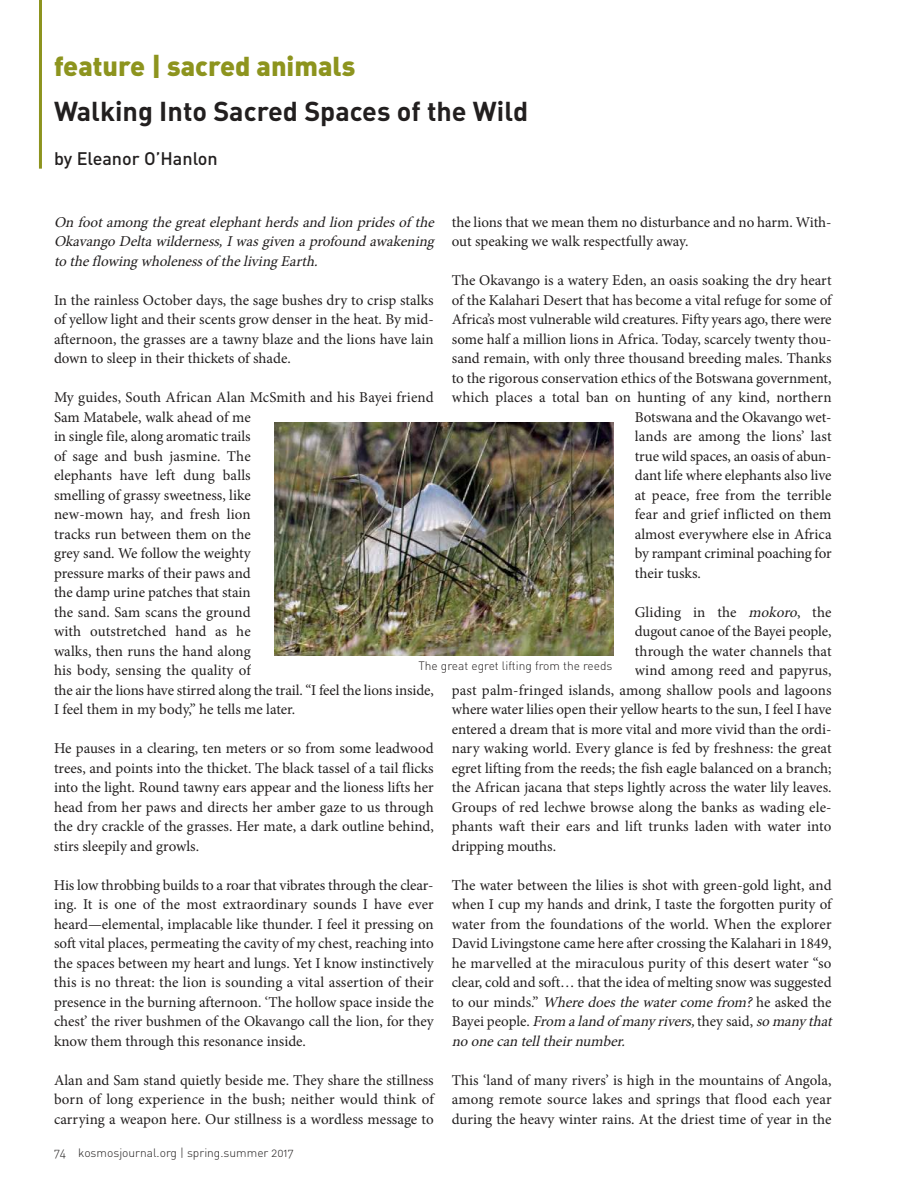
<style>
.page{position:relative;width:918px;height:1188px;background:#fff}
.page>*{position:absolute;margin:0;border:0;box-sizing:border-box;transform-origin:0 0}
.t1{font:27px "DIN Bold Alternate";color:#221f1f}
.t2{font:27px "DIN Black Alternate";color:#8d941e}
.t3{font:18px "DIN Medium Alternate";color:#221f1f}
.t4{font:15px/19.5px "Minion Pro";color:#221f1f;text-align:justify}
.t5{font:italic 15px/19.5px "Minion Pro";letter-spacing:-.01em;color:#221f1f;text-align:justify}
.t6{font:12px "DIN Light Alternate";color:#221f1f}
.s1{font-style:italic}
</style>
<div class="page">
<img style="left:274px;top:423px;width:339px;height:233px">
<hr style="left:39px;top:0;width:3px;height:169px;background:#8d941e">
<h1 class="t2" style="left:54px;top:51px;width:303px">feature | sacred animals</h1>
<h1 class="t1" style="left:54px;top:101px;width:476px">Walking Into Sacred Spaces of the Wild</h1>
<p class="t3" style="left:54px;top:152px;width:165px">by Eleanor O’Hanlon</p>
<p class="t5" style="left:54px;top:214px;width:384px">On foot among the great elephant herds and lion prides of the Okavango Delta wilderness, I was given a profound awakening to the flowing wholenessof the living Earth.</p>
<p class="t4" style="left:54px;top:292px;width:381px">In the rainless October days, the sage bushes dry to crisp stalks of yellow light and their scents grow denser in the heat. By mid&shy;afternoon, the grasses are a tawny blaze and the lions have lain down to sleep in their thickets of shade.</p>
<p class="t4" style="left:54px;top:389px;width:381px;text-align:left">My guides, South African Alan McSmith and his Bayei friend Sam Matabele, walk ahead of me<br>in single file, along aromatic trails<br>of sage and bush jasmine. The<br>elephants have left dung balls<br>smelling of grassy sweetness, like<br>new-mown hay, and fresh lion<br>tracks run between them on the<br>grey sand. We follow the weighty<br>pressure marks of their paws and<br>the damp urine patches that stain<br>the sand. Sam scans the ground<br>with outstretched hand as he<br>walks, then runs the hand along<br>his body, sensing the quality of<br>the air the lions have stirred along the trail. “I feel the lions inside, I feel them in my body,” he tells me later.</p>
<p class="t4" style="left:54px;top:740px;width:381px">He pauses in a clearing, ten meters or so from some leadwood trees, and points into the thicket. The black tassel of a tail flicks into the light. Round tawny ears appear and the lioness lifts her head from her paws and directs her amber gaze to us through the dry crackle of the grasses. Her mate, a dark outline behind, stirs sleepily and growls.</p>
<p class="t4" style="left:54px;top:877px;width:381px">His low throbbing builds to a roar that vibrates through the clear&shy;ing. It is one of the most extraordinary sounds I have ever heard—elemental, implacable like thunder. I feel it pressing on soft vital places, permeating the cavity of my chest, reaching into the spaces between my heart and lungs. Yet I know instinctively this is no threat: the lion is sounding a vital assertion of their presence in the burning afternoon. ‘The hollow space inside the chest’ the river bushmen of the Okavango call the lion, for they know them through this resonance inside.</p>
<p class="t4" style="left:54px;top:1072px;width:381px">Alan and Sam stand quietly beside me. They share the stillness born of long experience in the bush; neither would think of carrying a weapon here. Our stillness is a wordless message to</p>
<p class="t4" style="left:452px;top:214px;width:381px">the lions that we mean them no disturbance and no harm. With&shy;out speaking we walk respectfully away.</p>
<p class="t4" style="left:452px;top:272px;width:381px">The Okavango is a watery Eden, an oasis soaking the dry heart</p>
<p class="t4" style="left:452px;top:292px;width:381px">of the Kalahari Desert that has become a vital refuge for some of</p>
<p class="t4" style="left:452px;top:311px;width:381px">Africa’s most vulnerable wild creatures. Fifty years ago, there were</p>
<p class="t4" style="left:452px;top:331px;width:381px">some half a million lions in Africa. Today, scarcely twenty thou-</p>
<p class="t4" style="left:452px;top:350px;width:381px">sand remain, with only three thousand breeding males. Thanks</p>
<p class="t4" style="left:452px;top:370px;width:381px">to the rigorous conservation ethics of the Botswana government,</p>
<p class="t4" style="left:452px;top:389px;width:381px">which places a total ban on hunting of any kind, northern</p>
<p class="t4" style="left:635px;top:409px;width:198px">Botswana and the Okavango wet-</p>
<p class="t4" style="left:635px;top:428px;width:198px">lands are among the lions’ last</p>
<p class="t4" style="left:635px;top:448px;width:198px">true wild spaces, an oasis of abun-</p>
<p class="t4" style="left:635px;top:467px;width:198px">dant life where elephants also live</p>
<p class="t4" style="left:635px;top:487px;width:198px">at peace, free from the terrible</p>
<p class="t4" style="left:635px;top:506px;width:198px">fear and grief inflicted on them</p>
<p class="t4" style="left:635px;top:526px;width:198px">almost everywhere else in Africa</p>
<p class="t4" style="left:635px;top:545px;width:198px">by rampant criminal poaching for</p>
<p class="t4" style="left:635px;top:565px;width:68px">their tusks.</p>
<p class="t4" style="left:635px;top:604px;width:198px">Gliding in the <span class="s1">mokoro</span>, the</p>
<p class="t4" style="left:635px;top:623px;width:198px">dugout canoe of the Bayei people,</p>
<p class="t4" style="left:635px;top:643px;width:198px">through the water channels that</p>
<p class="t4" style="left:635px;top:662px;width:198px">wind among reed and papyrus,</p>
<p class="t4" style="left:452px;top:682px;width:381px">past palm-fringed islands, among shallow pools and lagoons</p>
<p class="t4" style="left:452px;top:701px;width:381px">where water lilies open their yellow hearts to the sun, I feel I have</p>
<p class="t4" style="left:452px;top:721px;width:381px">entered a dream that is more vital and more vivid than the ordi-</p>
<p class="t4" style="left:452px;top:740px;width:381px">nary waking world. Every glance is fed by freshness: the great</p>
<p class="t4" style="left:452px;top:760px;width:381px">egret lifting from the reeds; the fish eagle balanced on a branch;</p>
<p class="t4" style="left:452px;top:779px;width:381px">the African jacana that steps lightly across the water lily leaves.</p>
<p class="t4" style="left:452px;top:799px;width:381px">Groups of red lechwe browse along the banks as wading ele-</p>
<p class="t4" style="left:452px;top:818px;width:381px">phants waft their ears and lift trunks laden with water into</p>
<p class="t4" style="left:452px;top:838px;width:106px">dripping mouths.</p>
<p class="t4" style="left:452px;top:877px;width:384px;text-align:left">The water between the lilies is shot with green-gold light, and when I cup my hands and drink, I taste the forgotten purity of water from the foundations of the world. When the explorer David Livingstone came here after crossing the Kalahari in 1849, he marvelled at the miraculous purity of this desert water “so clear, cold and soft… that the idea of melting snow was suggested t o o u r m i n d s .” <span class="s1">Where does the water come from?</span> h e a s k e d t h e B ay e i p e o p l e . <span class="s1">From a land of many rivers,</span> t h e y s a i d , <span class="s1">so many that no one can telltheirnumber.</span></p>
<p class="t4" style="left:452px;top:1072px;width:381px">This ‘land of many rivers’ is high in the mountains of Angola, among remote source lakes and springs that flood each year during the heavy winter rains. At the driest time of year in the</p>
<p class="t6" style="left:418px;top:660px;width:196px">The great egret lifting from the reeds</p>
<p class="t6" style="left:54px;top:1147px;width:241px">74 kosmosjournal.org | spring.summer 2017</p>
</div>
